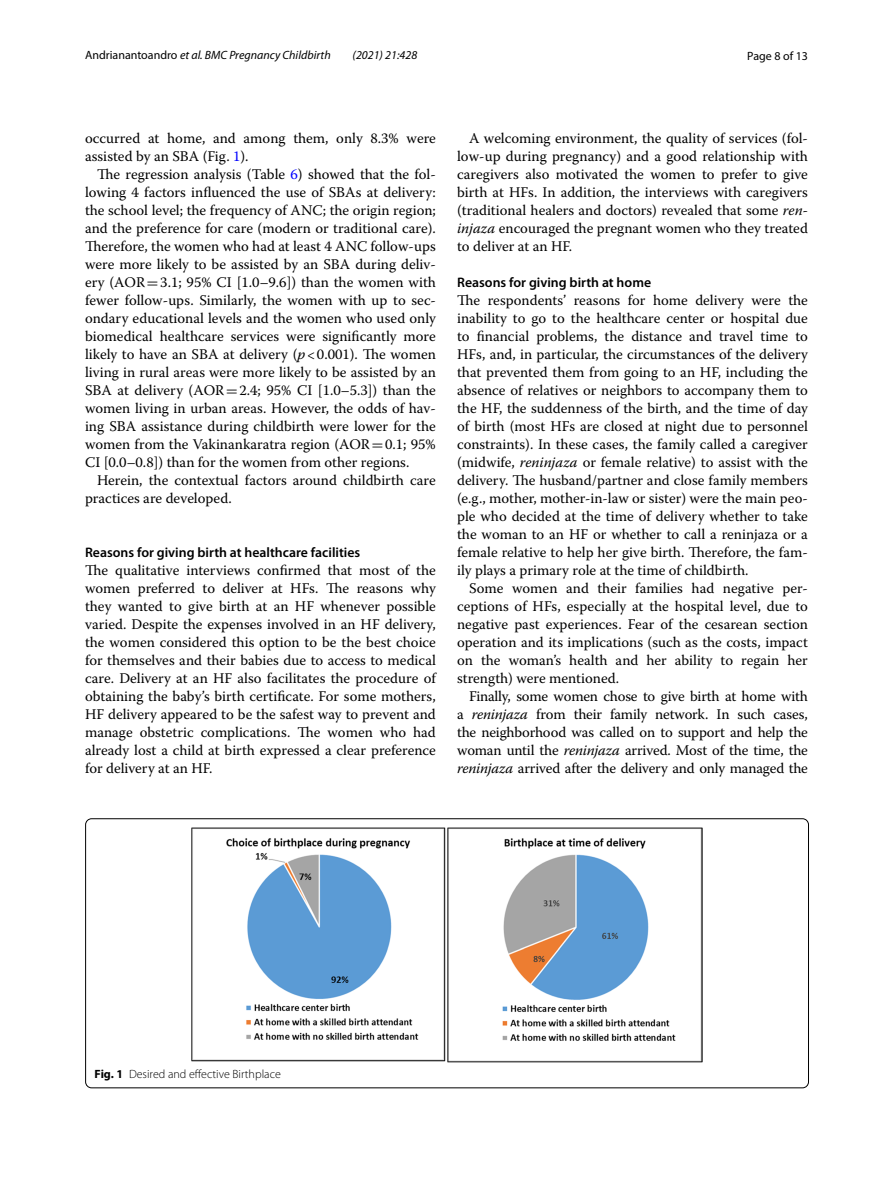
<style>
.page{position:relative;width:893px;height:1187px;background:#fff}
.page>*{position:absolute;margin:0;border:0;box-sizing:border-box;transform-origin:0 0}
.t1{font:14.7px/18px "Warnock Pro";color:#000;text-align:justify}
.t2{font:600 13.8px "Myriad Pro";color:#000}
.t3{font:italic 12px "Myriad Pro";color:#000}
.t4{font:300 12px "Myriad Pro";color:#000}
.t5{font:12px "Myriad Pro";color:#000}
.s1{font-style:normal}
.s2{color:#00f}
.s3{font-family:"MTSY"}
.s4{font-style:italic}
.s5{font-weight:700}
</style>
<div class="page">
<img style="left:192px;top:827px;width:510px;height:235px">
<div style="left:85px;top:818px;width:724px;height:269px;border:1px solid #000;border-radius:6px"></div>
<p class="t3" style="left:85px;top:48px;width:247px"><span class="s1">Andrianantoandro</span> et al. BMC Pregnancy Childbirth</p>
<p class="t3" style="left:353px;top:48px;width:66px">(2021) 21:428</p>
<p class="t5" style="left:747px;top:48px;width:62px">Page 8 of 13</p>
<p class="t1" style="left:85px;top:128px;width:352px">occurred at home, and among them, only 8.3% were assisted by an SBA (Fig. <span class="s2">1</span>).</p>
<p class="t1" style="left:85px;top:164px;width:352px;text-indent:12px">The regression analysis (Table <span class="s2">6</span>) showed that the fol&shy;lowing 4 factors influenced the use of SBAs at delivery: the school level; the frequency of ANC; the origin region; and the preference for care (modern or traditional care).<br>Therefore, the women who had at least 4 ANC follow-ups were more likely to be assisted by an SBA during deliv&shy;ery (AOR<span class="s3">=</span>3.1; 95% CI [1.0–9.6]) than the women with fewer follow-ups. Similarly, the women with up to sec&shy;ondary educational levels and the women who used only biomedical healthcare services were significantly more likely to have an SBA at delivery (<span class="s4">p</span>&lt;0.001). The women living in rural areas were more likely to be assisted by an SBA at delivery (AOR<span class="s3">=</span>2.4; 95% CI [1.0–5.3]) than the women living in urban areas. However, the odds of hav&shy;ing SBA assistance during childbirth were lower for the women from the Vakinankaratra region (AOR<span class="s3">=</span>0.1; 95% CI [0.0–0.8]) than for the women from other regions.</p>
<p class="t1" style="left:85px;top:470px;width:352px;text-indent:12px">Herein, the contextual factors around childbirth care practices are developed.</p>
<p class="t2" style="left:85px;top:543px;width:277px">Reasons for giving birth at healthcare facilities</p>
<p class="t1" style="left:85px;top:560px;width:352px">The qualitative interviews confirmed that most of the women preferred to deliver at HFs. The reasons why they wanted to give birth at an HF whenever possible varied. Despite the expenses involved in an HF delivery, the women considered this option to be the best choice for themselves and their babies due to access to medical care. Delivery at an HF also facilitates the procedure of obtaining the baby’s birth certificate. For some mothers, HF delivery appeared to be the safest way to prevent and manage obstetric complications. The women who had already lost a child at birth expressed a clear preference for delivery at an HF.</p>
<p class="t1" style="left:457px;top:128px;width:352px;text-indent:12px">A welcoming environment, the quality of services (fol&shy;low-up during pregnancy) and a good relationship with caregivers also motivated the women to prefer to give birth at HFs. In addition, the interviews with caregivers (traditional healers and doctors) revealed that some <span class="s4">ren&shy;injaza</span> encouraged the pregnant women who they treated to deliver at an HF.</p>
<p class="t2" style="left:457px;top:273px;width:196px">Reasons for giving birth at home</p>
<p class="t1" style="left:457px;top:290px;width:352px">The respondents’ reasons for home delivery were the inability to go to the healthcare center or hospital due to financial problems, the distance and travel time to HFs, and, in particular, the circumstances of the delivery that prevented them from going to an HF, including the absence of relatives or neighbors to accompany them to the HF, the suddenness of the birth, and the time of day of birth (most HFs are closed at night due to personnel constraints). In these cases, the family called a caregiver (midwife, <span class="s4">reninjaza</span> or female relative) to assist with the delivery. The husband/partner and close family members (e.g., mother, mother-in-law or sister) were the main peo&shy;ple who decided at the time of delivery whether to take the woman to an HF or whether to call a reninjaza or a female relative to help her give birth. Therefore, the fam&shy;ily plays a primary role at the time of childbirth.</p>
<p class="t1" style="left:457px;top:578px;width:352px;text-indent:12px">Some women and their families had negative per&shy;ceptions of HFs, especially at the hospital level, due to negative past experiences. Fear of the cesarean section operation and its implications (such as the costs, impact on the woman’s health and her ability to regain her strength) were mentioned.</p>
<p class="t1" style="left:457px;top:686px;width:352px;text-indent:12px">Finally, some women chose to give birth at home with a <span class="s4">reninjaza</span> from their family network. In such cases, the neighborhood was called on to support and help the woman until the <span class="s4">reninjaza</span> arrived. Most of the time, the <span class="s4">reninjaza</span> arrived after the delivery and only managed the</p>
<p class="t4" style="left:95px;top:1067px;width:188px"><span class="s5">Fig. 1</span> Desired and effective Birthplace</p>
</div>
